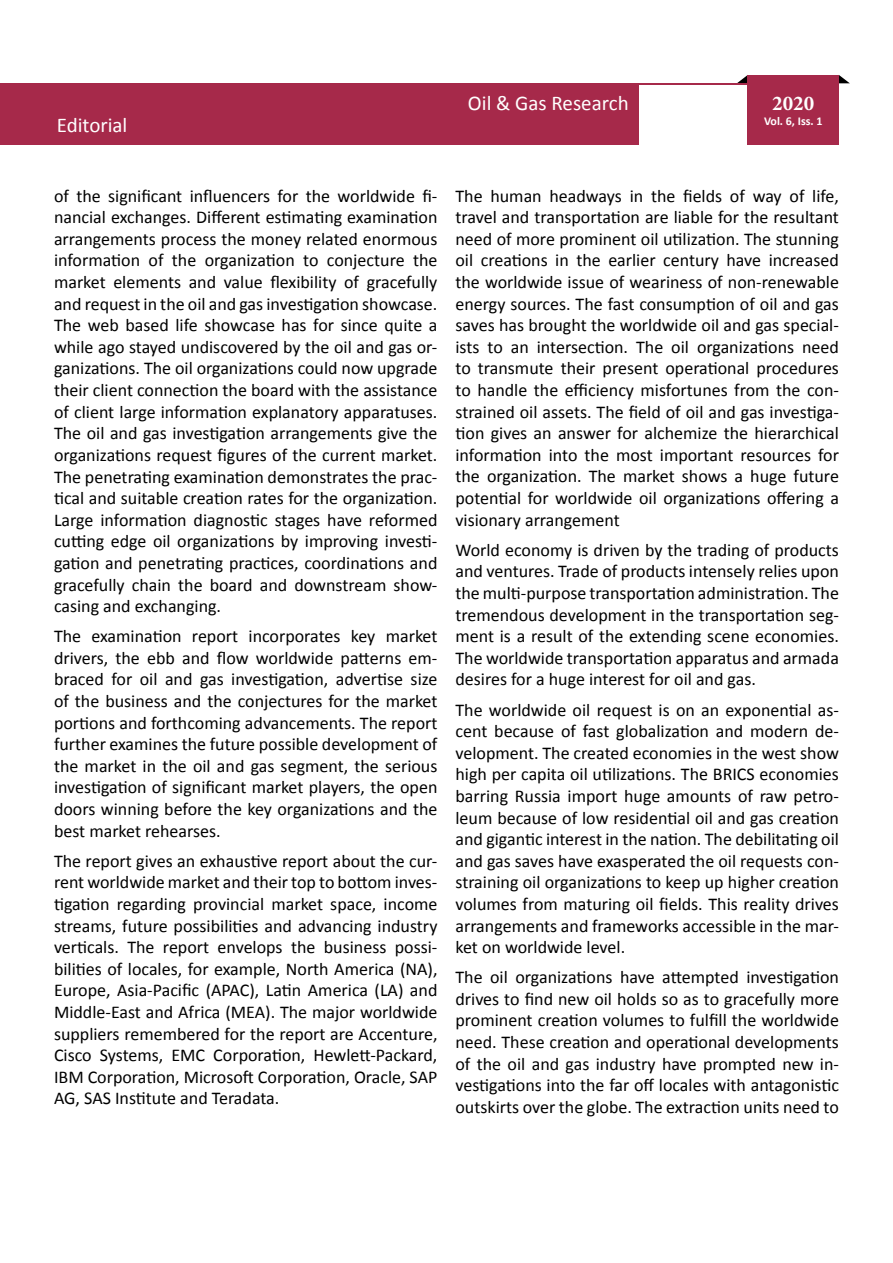
<style>
.page{position:relative;width:893px;height:1263px;background:#fff}
.page>*{position:absolute;margin:0;border:0;box-sizing:border-box;transform-origin:0 0}
.t1{font:21px "Calibri";color:#fff}
.t2{font:700 21px "Minion Pro";color:#fff}
.t3{font:18px/21.6px "Calibri";color:#000;text-align:justify}
.t4{font:700 12px "Calibri";color:#fff}
</style>
<div class="page">
<svg style="left:839px;top:75px;width:11px;height:8px"></svg>
<svg style="left:737px;top:75px;width:11px;height:8px"></svg>
<div style="left:1px;top:83px;width:838px;height:62px;background:#a6294a"></div>
<div style="left:639px;top:85px;width:203px;height:60px;background:#fff"></div>
<div style="left:748px;top:75px;width:91px;height:70px;background:#a6294a"></div>
<p class="t1" style="left:57px;top:112px;width:72px">Editorial</p>
<p class="t1" style="left:468px;top:90px;width:162px">Oil &amp; Gas Research</p>
<p class="t2" style="left:772px;top:89px;width:43px">2020</p>
<p class="t4" style="left:764px;top:113px;width:60px">Vol. 6, Iss. 1</p>
<p class="t3" style="left:54px;top:185px;width:385px">of the significant influencers for the worldwide fi&shy;nancial exchanges. Different estimating examination arrangements process the money related enormous information of the organization to conjecture the market elements and value flexibility of gracefully and request in the oil and gas investigation showcase.<br>The web based life showcase has for since quite a while ago stayed undiscovered by the oil and gas or&shy;ganizations. The oil organizations could now upgrade their client connection the board with the assistance of client large information explanatory apparatuses.<br>The oil and gas investigation arrangements give the organizations request figures of the current market.<br>The penetrating examination demonstrates the prac&shy;tical and suitable creation rates for the organization.<br>Large information diagnostic stages have reformed cutting edge oil organizations by improving investi&shy;gation and penetrating practices, coordinations and gracefully chain the board and downstream show&shy;casing and exchanging.</p>
<p class="t3" style="left:54px;top:625px;width:385px">The examination report incorporates key market drivers, the ebb and flow worldwide patterns em&shy;braced for oil and gas investigation, advertise size of the business and the conjectures for the market portions and forthcoming advancements. The report further examines the future possible development of the market in the oil and gas segment, the serious investigation of significant market players, the open doors winning before the key organizations and the best market rehearses.</p>
<p class="t3" style="left:54px;top:850px;width:385px">The report gives an exhaustive report about the cur&shy;rent worldwide market and their top to bottom inves&shy;tigation regarding provincial market space, income streams, future possibilities and advancing industry verticals. The report envelops the business possi&shy;bilities of locales, for example, North America (NA), Europe, Asia-Pacific (APAC), Latin America (LA) and Middle-East and Africa (MEA). The major worldwide suppliers remembered for the report are Accenture, Cisco Systems, EMC Corporation, Hewlett-Packard, IBM Corporation, Microsoft Corporation, Oracle, SAP AG, SAS Institute and Teradata.</p>
<p class="t3" style="left:455px;top:185px;width:385px">The human headways in the fields of way of life, travel and transportation are liable for the resultant need of more prominent oil utilization. The stunning oil creations in the earlier century have increased the worldwide issue of weariness of non-renewable energy sources. The fast consumption of oil and gas saves has brought the worldwide oil and gas special&shy;ists to an intersection. The oil organizations need to transmute their present operational procedures to handle the efficiency misfortunes from the con&shy;strained oil assets. The field of oil and gas investiga&shy;tion gives an answer for alchemize the hierarchical information into the most important resources for the organization. The market shows a huge future potential for worldwide oil organizations offering a visionary arrangement</p>
<p class="t3" style="left:455px;top:539px;width:385px">World economy is driven by the trading of products and ventures. Trade of products intensely relies upon the multi-purpose transportation administration. The tremendous development in the transportation seg&shy;ment is a result of the extending scene economies.<br>The worldwide transportation apparatus and armada desires for a huge interest for oil and gas.</p>
<p class="t3" style="left:455px;top:699px;width:385px">The worldwide oil request is on an exponential as&shy;cent because of fast globalization and modern de&shy;velopment. The created economies in the west show high per capita oil utilizations. The BRICS economies barring Russia import huge amounts of raw petro&shy;leum because of low residential oil and gas creation and gigantic interest in the nation. The debilitating oil and gas saves have exasperated the oil requests con&shy;straining oil organizations to keep up higher creation volumes from maturing oil fields. This reality drives arrangements and frameworks accessible in the mar&shy;ket on worldwide level.</p>
<p class="t3" style="left:455px;top:966px;width:385px">The oil organizations have attempted investigation drives to find new oil holds so as to gracefully more prominent creation volumes to fulfill the worldwide need. These creation and operational developments of the oil and gas industry have prompted new in&shy;vestigations into the far off locales with antagonistic outskirts over the globe. The extraction units need to</p>
</div>
